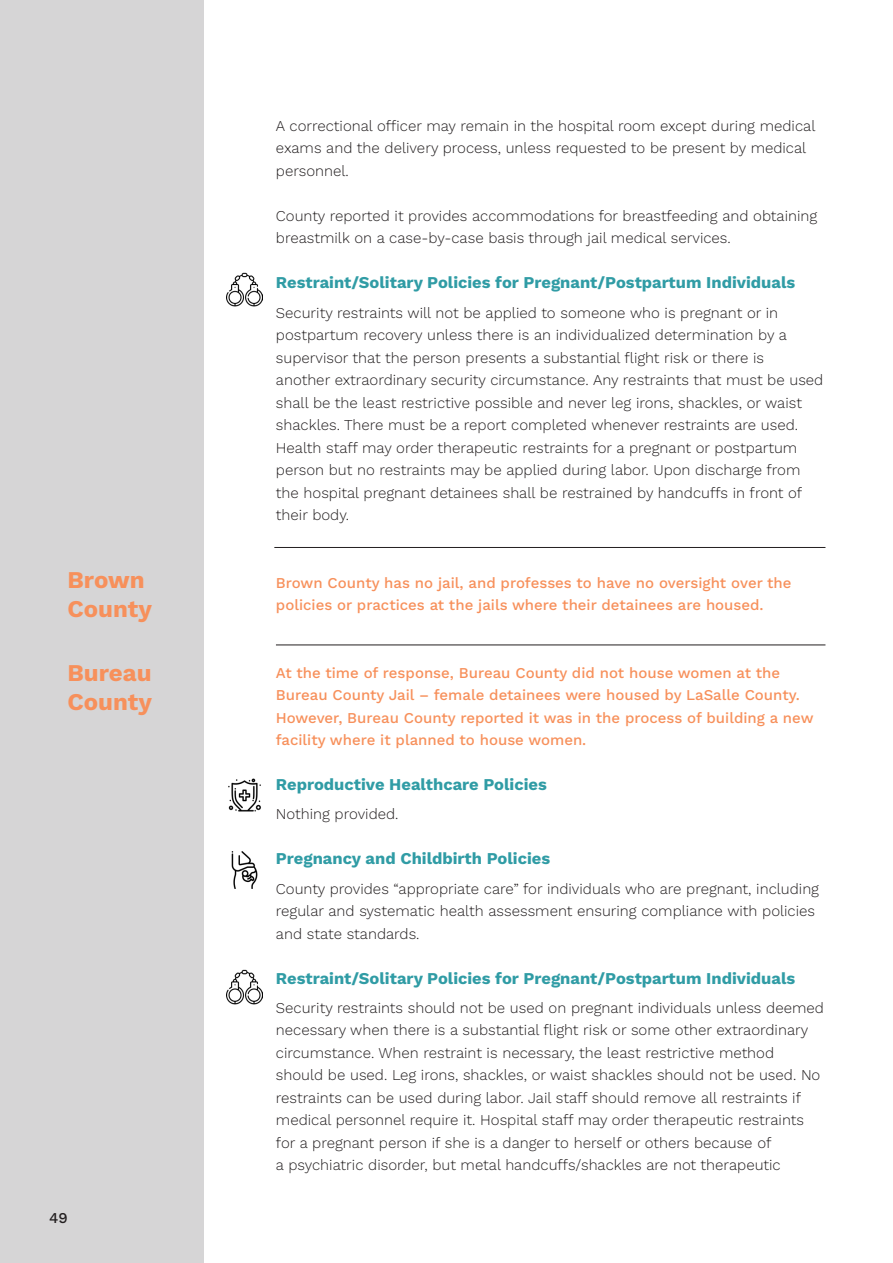
<style>
.page{position:relative;width:893px;height:1263px;background:#fff}
.page>*{position:absolute;margin:0;border:0;box-sizing:border-box;transform-origin:0 0}
.head_1{font:700 24px/28.8px "Work Sans";color:#f7905b}
.t1{font:700 16.5px "Work Sans";color:#309ca5}
.t2{font:300 15px/22.5px "Work Sans";color:#231f20}
.t3{font:500 15px/22.5px "Work Sans";color:#f7905b}
.t4{font:500 15px "Work Sans";color:#231f20}
</style>
<div class="page">
<div style="left:0;top:0;width:204px;height:1263px;background:#d6d5d6"></div>
<hr style="left:892px;top:0;width:1px;height:1263px;background:#d6d5d6">
<img style="left:226px;top:272px;width:37px;height:35px">
<img style="left:228px;top:778px;width:33px;height:34px">
<img style="left:231px;top:851px;width:27px;height:37px">
<img style="left:226px;top:969px;width:37px;height:36px">
<hr style="left:274px;top:547px;width:551px;height:1px;background:#231f20">
<hr style="left:276px;top:645px;width:549px;height:1px;background:#231f20">
<p class="head_1" style="left:68px;top:564px;width:86px">Brown<br>County</p>
<p class="head_1" style="left:68px;top:658px;width:86px">Bureau<br>County</p>
<p class="t4" style="left:49px;top:1206px;width:20px">49</p>
<p class="t2" style="left:276px;top:114px;width:541px">A correctional officer may remain in the hospital room except during medical exams and the delivery process, unless requested to be present by medical personnel.</p>
<p class="t2" style="left:276px;top:204px;width:543px">County reported it provides accommodations for breastfeeding and obtaining breastmilk on a case-by-case basis through jail medical services.</p>
<p class="t1" style="left:276px;top:270px;width:521px">Restraint/Solitary Policies for Pregnant/Postpartum Individuals</p>
<p class="t2" style="left:276px;top:301px;width:513px">Security restraints will not be applied to someone who is pregnant or in postpartum recovery unless there is an individualized determination by a supervisor that the person presents a substantial flight risk or there is</p>
<p class="t2" style="left:276px;top:368px;width:549px">another extraordinary security circumstance. Any restraints that must be used shall be the least restrictive possible and never leg irons, shackles, or waist shackles. There must be a report completed whenever restraints are used.<br>Health staff may order therapeutic restraints for a pregnant or postpartum person but no restraints may be applied during labor. Upon discharge from the hospital pregnant detainees shall be restrained by handcuffs in front of their body.</p>
<p class="t3" style="left:276px;top:571px;width:517px">Brown County has no jail, and professes to have no oversight over the policies or practices at the jails where their detainees are housed.</p>
<p class="t3" style="left:276px;top:661px;width:539px">At the time of response, Bureau County did not house women at the Bureau County Jail – female detainees were housed by LaSalle County.<br>However, Bureau County reported it was in the process of building a new facility where it planned to house women.</p>
<p class="t1" style="left:276px;top:772px;width:272px">Reproductive Healthcare Policies</p>
<p class="t2" style="left:276px;top:802px;width:124px">Nothing provided.</p>
<p class="t1" style="left:276px;top:846px;width:276px">Pregnancy and Childbirth Policies</p>
<p class="t2" style="left:276px;top:877px;width:545px">County provides “appropriate care” for individuals who are pregnant, including regular and systematic health assessment ensuring compliance with policies and state standards.</p>
<p class="t1" style="left:276px;top:965px;width:521px">Restraint/Solitary Policies for Pregnant/Postpartum Individuals</p>
<p class="t2" style="left:276px;top:996px;width:549px">Security restraints should not be used on pregnant individuals unless deemed necessary when there is a substantial flight risk or some other extraordinary circumstance. When restraint is necessary, the least restrictive method should be used. Leg irons, shackles, or waist shackles should not be used. No restraints can be used during labor. Jail staff should remove all restraints if medical personnel require it. Hospital staff may order therapeutic restraints for a pregnant person if she is a danger to herself or others because of<br>a psychiatric disorder, but metal handcuffs/shackles are not therapeutic</p>
</div>
